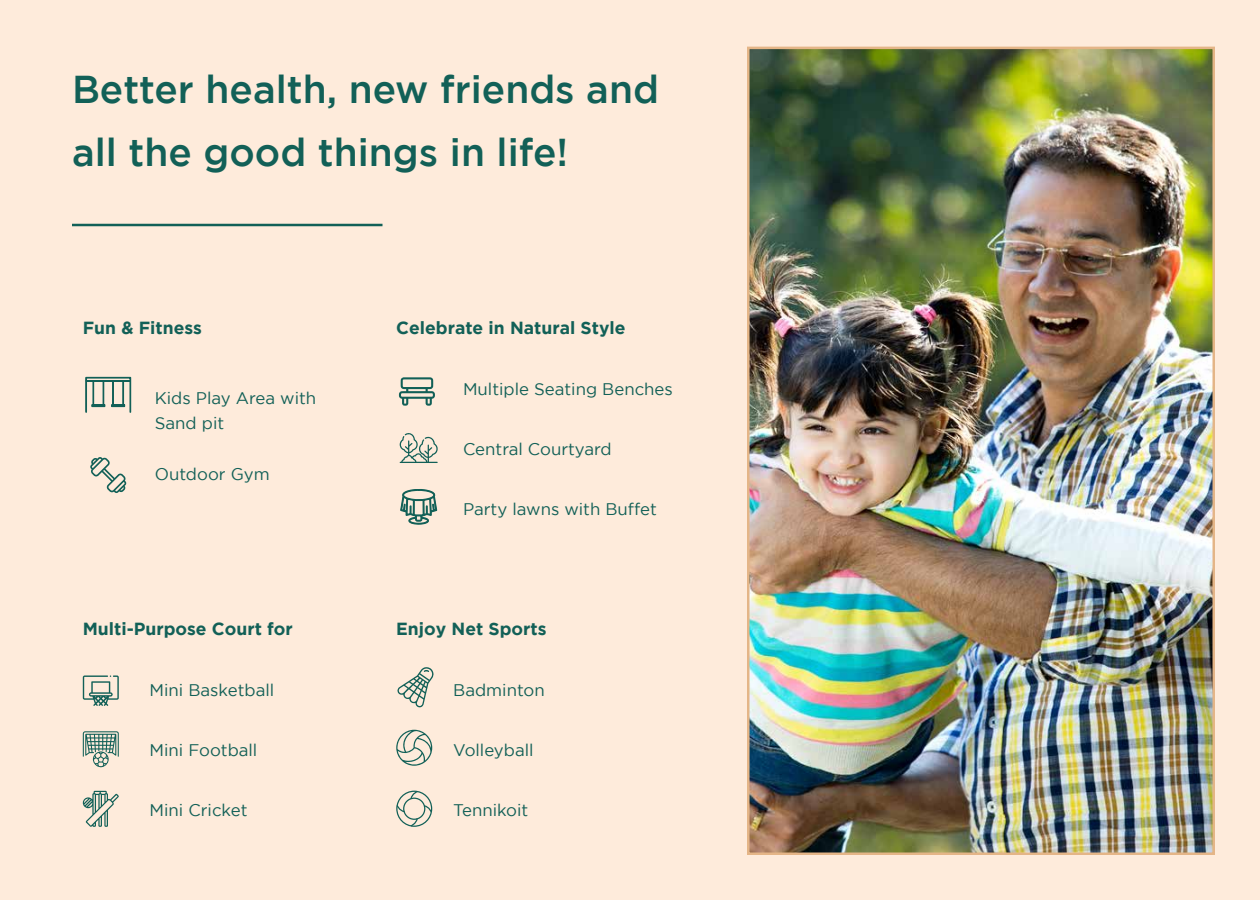
<style>
.page{position:relative;width:1260px;height:900px;background:#feebdb}
.page>*{position:absolute;margin:0;border:0;box-sizing:border-box;transform-origin:0 0}
.t1{font:500 38.75px/62.5px "Gotham";color:#126057}
.t2{font:700 17.5px "Gotham";color:#126057}
.t3{font:16.75px/25.2px "Gotham";color:#126057}
</style>
<div class="page">
<svg style="left:90px;top:457px;width:37px;height:36px"></svg>
<svg style="left:85px;top:377px;width:46px;height:36px"></svg>
<svg style="left:83px;top:675px;width:36px;height:31px"></svg>
<svg style="left:83px;top:731px;width:36px;height:36px"></svg>
<svg style="left:82px;top:791px;width:37px;height:36px"></svg>
<img style="left:750px;top:50px;width:462px;height:802px">
<div style="left:747px;top:47px;width:468px;height:808px;border:2px solid #e4b587"></div>
<svg style="left:400px;top:433px;width:38px;height:92px"></svg>
<svg style="left:399px;top:377px;width:36px;height:29px"></svg>
<svg style="left:397px;top:667px;width:37px;height:41px"></svg>
<svg style="left:396px;top:730px;width:36px;height:36px"></svg>
<svg style="left:396px;top:790px;width:37px;height:37px"></svg>
<hr style="left:72px;top:224px;width:310px;height:2px;background:#126057">
<h1 class="t1" style="left:72px;top:57px;width:589px">Better health, new friends and all the good things in life!</h1>
<p class="t2" style="left:83px;top:318px;width:121px">Fun &amp; Fitness</p>
<p class="t2" style="left:396px;top:318px;width:231px">Celebrate in Natural Style</p>
<p class="t3" style="left:155px;top:385px;width:163px">Kids Play Area with<br>Sand pit</p>
<p class="t3" style="left:155px;top:461px;width:116px">Outdoor Gym</p>
<p class="t3" style="left:463px;top:377px;width:211px">Multiple Seating Benches</p>
<p class="t3" style="left:463px;top:437px;width:150px">Central Courtyard</p>
<p class="t3" style="left:463px;top:497px;width:195px">Party lawns with Buffet</p>
<p class="t2" style="left:83px;top:619px;width:212px">Multi-Purpose Court for</p>
<p class="t2" style="left:396px;top:619px;width:152px">Enjoy Net Sports</p>
<p class="t3" style="left:150px;top:677px;width:126px">Mini Basketball</p>
<p class="t3" style="left:453px;top:677px;width:93px">Badminton</p>
<p class="t3" style="left:150px;top:737px;width:109px">Mini Football</p>
<p class="t3" style="left:453px;top:737px;width:82px">Volleyball</p>
<p class="t3" style="left:150px;top:797px;width:99px">Mini Cricket</p>
<p class="t3" style="left:453px;top:797px;width:77px">Tennikoit</p>
</div>
